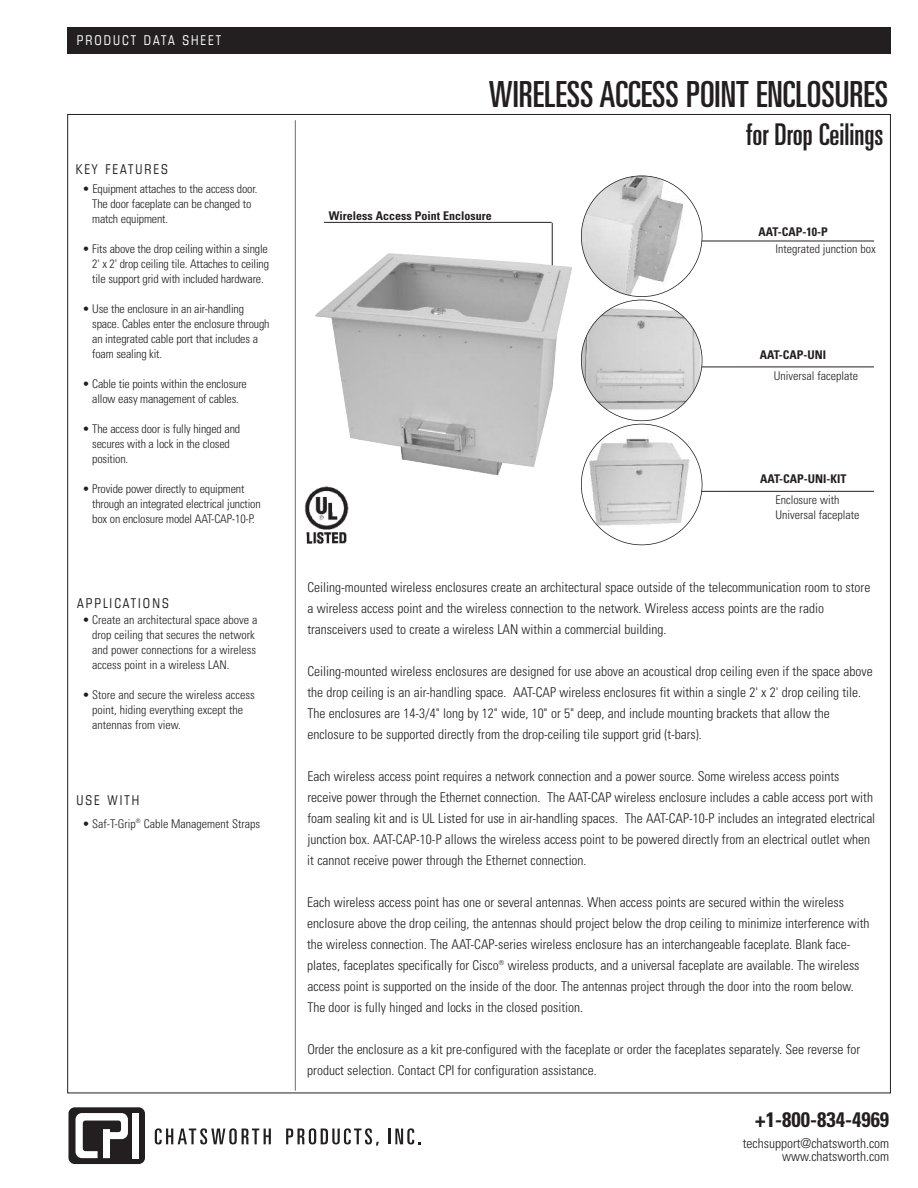
<style>
.page{position:relative;width:918px;height:1188px;background:#fff}
.page>*{position:absolute;margin:0;border:0;box-sizing:border-box;transform-origin:0 0}
.t1{font:ultra-condensed 36px "Univers LT Std";color:#231f20}
.t2{font:ultra-condensed 30px "Univers LT Std";color:#231f20}
.t3{font:700 condensed 21px "Univers LT Std";color:#231f20}
.t4{font:300 condensed 13.5px/21px "Univers LT Std";color:#231f20}
.t5{font:condensed 13.5px "Square 721 BT";letter-spacing:.15em;color:#231f20}
.t6{font:condensed 13.5px "Square 721 BT";letter-spacing:.15em;color:#fff}
.t7{font:300 condensed 12px/15px "Univers LT Std";letter-spacing:-.015em;color:#231f20}
.t8{font:700 condensed 12px "Univers LT Std";color:#231f20}
</style>
<div class="page">
<div style="left:67px;top:27px;width:824px;height:26px;background:#231f20"></div>
<hr style="left:295px;top:120px;width:1px;height:971px;background:#6c6d70">
<div style="left:68px;top:1107px;width:77px;height:57px;background:#231f20;border-radius:6px"></div>
<div style="left:132px;top:1113px;width:6px;height:45px;background:#fff"></div>
<svg style="left:76px;top:1113px;width:52px;height:45px"></svg>
<svg style="left:155px;top:1128px;width:116px;height:16px"></svg>
<svg style="left:286px;top:1128px;width:93px;height:18px"></svg>
<svg style="left:389px;top:1128px;width:32px;height:16px"></svg>
<hr style="left:324px;top:222px;width:228px;height:1px;background:#231f20">
<hr style="left:552px;top:223px;width:1px;height:54px;background:#231f20">
<hr style="left:697px;top:241px;width:177px;height:1px;background:#231f20">
<hr style="left:697px;top:367px;width:177px;height:1px;background:#231f20">
<hr style="left:697px;top:491px;width:177px;height:1px;background:#231f20">
<img style="left:581px;top:300px;width:121px;height:121px;border-radius:50%">
<div style="left:581px;top:300px;width:121px;height:121px;border:2px solid #231f20;border-radius:50%"></div>
<div style="left:581px;top:424px;width:121px;height:121px;background:#fff;border-radius:50%"></div>
<img style="left:584px;top:437px;width:114px;height:92px">
<div style="left:581px;top:424px;width:121px;height:121px;border:2px solid #231f20;border-radius:50%"></div>
<img style="left:581px;top:176px;width:115px;height:121px">
<div style="left:581px;top:176px;width:121px;height:121px;border:2px solid #231f20;border-radius:50%"></div>
<img style="left:315px;top:253px;width:257px;height:223px">
<img style="left:304px;top:486px;width:45px;height:58px">
<p class="t6" style="left:77px;top:35px;width:146px">PRODUCT DATA SHEET</p>
<p class="t5" style="left:76px;top:164px;width:94px">KEY FEATURES</p>
<p class="t7" style="left:92px;top:183px;width:167px;text-indent:-10px">• Equipment attaches to the access door.<br>The door faceplate can be changed to match equipment.</p>
<p class="t7" style="left:92px;top:243px;width:178px;text-align:justify;text-indent:-10px">• Fits above the drop ceiling within a single 2' x 2' drop ceiling tile. Attaches to ceiling tile support grid with included hardware.</p>
<p class="t7" style="left:92px;top:303px;width:179px;text-indent:-10px">• Use the enclosure in an air-handling space. Cables enter the enclosure through an integrated cable port that includes a foam sealing kit.</p>
<p class="t7" style="left:83px;top:378px;width:166px;text-align:center">• Cable tie points within the enclosure allow easy management of cables.</p>
<p class="t7" style="left:92px;top:423px;width:150px;text-indent:-10px">• The access door is fully hinged and secures with a lock in the closed position.</p>
<p class="t7" style="left:92px;top:483px;width:170px;text-indent:-10px">• Provide power directly to equipment through an integrated electrical junction box on enclosure model AAT-CAP-10-P.</p>
<p class="t5" style="left:77px;top:598px;width:93px">APPLICATIONS</p>
<p class="t7" style="left:92px;top:613px;width:167px;text-indent:-10px">• Create an architectural space above a drop ceiling that secures the network and power connections for a wireless access point in a wireless LAN.</p>
<p class="t7" style="left:92px;top:688px;width:164px;text-indent:-10px">• Store and secure the wireless access point, hiding everything except the antennas from view.</p>
<p class="t5" style="left:76px;top:795px;width:64px">USE WITH</p>
<p class="t7" style="left:83px;top:817px;width:179px">• Saf-T-Grip<sup>®</sup> Cable Management Straps</p>
<h1 class="t1" style="left:489px;top:81px;width:401px">WIRELESS ACCESS POINT ENCLOSURES</h1>
<p class="t8" style="left:329px;top:211px;width:164px">Wireless Access Point Enclosure</p>
<h2 class="t2" style="left:746px;top:123px;width:139px">for Drop Ceilings</h2>
<p class="t8" style="left:759px;top:228px;width:71px">AAT-CAP-10-P</p>
<p class="t7" style="left:775px;top:242px;width:102px">Integrated junction box</p>
<p class="t8" style="left:760px;top:351px;width:68px">AAT-CAP-UNI</p>
<p class="t7" style="left:774px;top:369px;width:86px">Universal faceplate</p>
<p class="t8" style="left:760px;top:474px;width:88px">AAT-CAP-UNI-KIT</p>
<p class="t7" style="left:775px;top:494px;width:86px;line-height:14.4px">Enclosure with<br>Universal faceplate</p>
<p class="t4" style="left:307px;top:578px;width:564px">Ceiling-mounted wireless enclosures create an architectural space outside of the telecommunication room to store a wireless access point and the wireless connection to the network. Wireless access points are the radio transceivers used to create a wireless LAN within a commercial building.</p>
<p class="t4" style="left:307px;top:662px;width:567px">Ceiling-mounted wireless enclosures are designed for use above an acoustical drop ceiling even if the space above the drop ceiling is an air-handling space. AAT-CAP wireless enclosures fit within a single 2' x 2' drop ceiling tile.<br>The enclosures are 14-3/4" long by 12" wide, 10" or 5" deep, and include mounting brackets that allow the enclosure to be supported directly from the drop-ceiling tile support grid (t-bars).</p>
<p class="t4" style="left:307px;top:767px;width:569px">Each wireless access point requires a network connection and a power source. Some wireless access points receive power through the Ethernet connection. The AAT-CAP wireless enclosure includes a cable access port with foam sealing kit and is UL Listed for use in air-handling spaces. The AAT-CAP-10-P includes an integrated electrical junction box. AAT-CAP-10-P allows the wireless access point to be powered directly from an electrical outlet when it cannot receive power through the Ethernet connection.</p>
<p class="t4" style="left:307px;top:893px;width:564px">Each wireless access point has one or several antennas. When access points are secured within the wireless enclosure above the drop ceiling, the antennas should project below the drop ceiling to minimize interference with the wireless connection. The AAT-CAP-series wireless enclosure has an interchangeable faceplate. Blank face&shy;plates, faceplates specifically for Cisco<sup>®</sup> wireless products, and a universal faceplate are available. The wireless access point is supported on the inside of the door. The antennas project through the door into the room below.<br>The door is fully hinged and locks in the closed position.</p>
<p class="t4" style="left:307px;top:1040px;width:554px">Order the enclosure as a kit pre-configured with the faceplate or order the faceplates separately. See reverse for product selection. Contact CPI for configuration assistance.</p>
<h3 class="t3" style="left:755px;top:1111px;width:135px">+1-800-834-4969</h3>
<p class="t4" style="left:743px;top:1137px;width:148px;line-height:13.5px;text-align:right">techsupport@chatsworth.com www.chatsworth.com</p>
</div>
